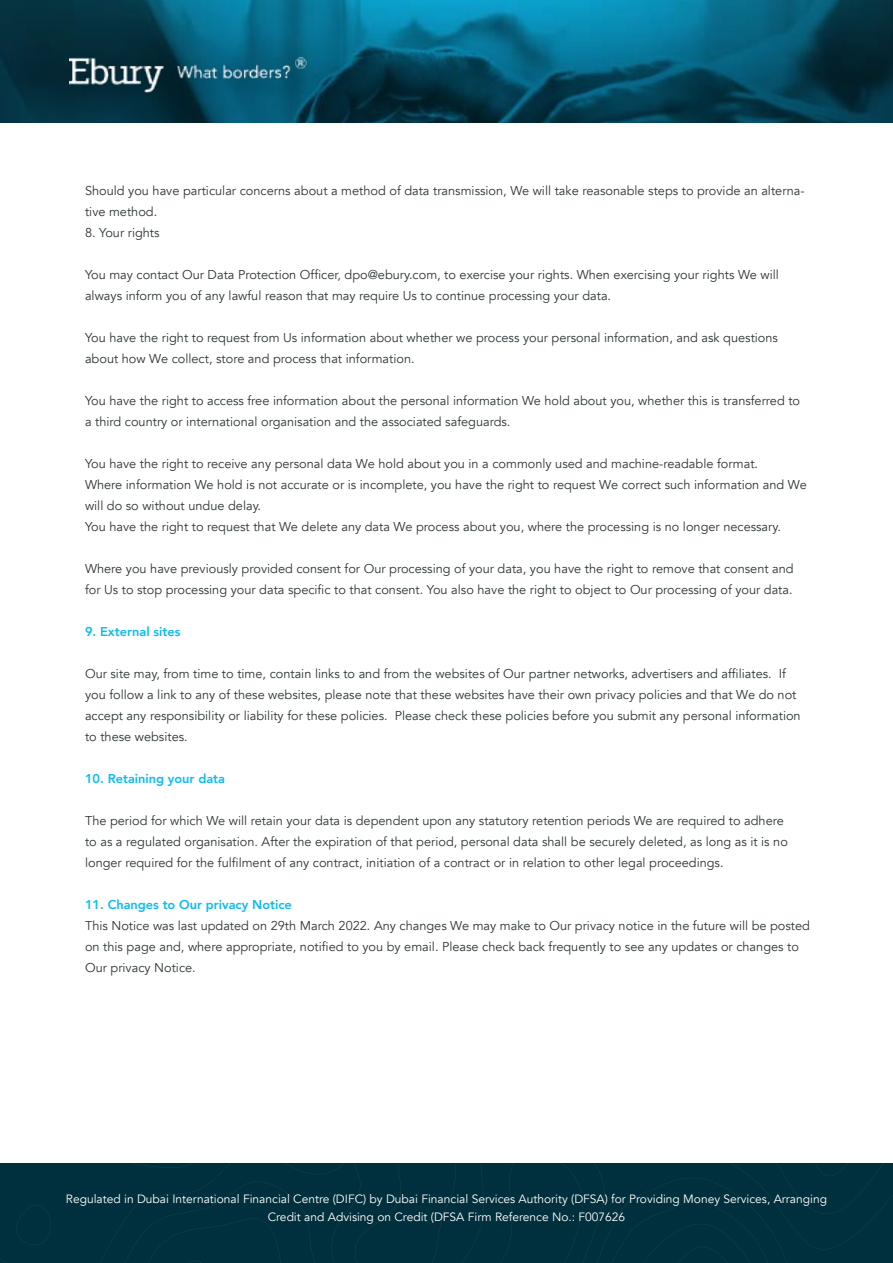
<style>
.page{position:relative;width:893px;height:1263px;background:#fff}
.page>*{position:absolute;margin:0;border:0;box-sizing:border-box;transform-origin:0 0}
.t1{font:12.75px/21px "Avenir";color:#2e3638}
.t2{font:800 12.75px "Avenir";color:#0bbbef}
.t3{font:12px/18px "Avenir";color:#fff;text-align:center}
</style>
<div class="page">
<div style="left:605px;top:1163px;width:288px;height:100px;background:#00303d"></div>
<div style="left:0;top:1163px;width:605px;height:100px;background:#00303d"></div>
<svg style="left:0;top:0;width:893px;height:122px;background:#055169"></svg>
<img style="left:70px;top:57px;width:238px;height:36px">
<p class="t1" style="left:85px;top:181px;width:721px">Should you have particular concerns about a method of data transmission, We will take reasonable steps to provide an alterna&shy;tive method.</p>
<p class="t1" style="left:85px;top:223px;width:76px">8. Your rights</p>
<p class="t1" style="left:85px;top:265px;width:695px">You may contact Our Data Protection Officer, dpo@ebury.com, to exercise your rights. When exercising your rights We will always inform you of any lawful reason that may require Us to continue processing your data.</p>
<p class="t1" style="left:85px;top:328px;width:694px">You have the right to request from Us information about whether we process your personal information, and ask questions about how We collect, store and process that information.</p>
<p class="t1" style="left:85px;top:391px;width:717px">You have the right to access free information about the personal information We hold about you, whether this is transferred to a third country or international organisation and the associated safeguards.</p>
<p class="t1" style="left:85px;top:454px;width:723px">You have the right to receive any personal data We hold about you in a commonly used and machine-readable format.<br>Where information We hold is not accurate or is incomplete, you have the right to request We correct such information and We will do so without undue delay.<br>You have the right to request that We delete any data We process about you, where the processing is no longer necessary.</p>
<p class="t1" style="left:85px;top:559px;width:710px">Where you have previously provided consent for Our processing of your data, you have the right to remove that consent and for Us to stop processing your data specific to that consent. You also have the right to object to Our processing of your data.</p>
<p class="t2" style="left:85px;top:622px;width:97px">9. External sites</p>
<p class="t1" style="left:85px;top:664px;width:717px">Our site may, from time to time, contain links to and from the websites of Our partner networks, advertisers and affiliates. If you follow a link to any of these websites, please note that these websites have their own privacy policies and that We do not accept any responsibility or liability for these policies. Please check these policies before you submit any personal information to these websites.</p>
<p class="t2" style="left:85px;top:769px;width:142px">10. Retaining your data</p>
<p class="t1" style="left:85px;top:811px;width:704px">The period for which We will retain your data is dependent upon any statutory retention periods We are required to adhere to as a regulated organisation. After the expiration of that period, personal data shall be securely deleted, as long as it is no longer required for the fulfilment of any contract, initiation of a contract or in relation to other legal proceedings.</p>
<p class="t2" style="left:85px;top:895px;width:208px">11. Changes to Our privacy Notice</p>
<p class="t1" style="left:85px;top:916px;width:726px">This Notice was last updated on 29th March 2022. Any changes We may make to Our privacy notice in the future will be posted on this page and, where appropriate, notified to you by email. Please check back frequently to see any updates or changes to<br>Our privacy Notice.</p>
<p class="t3" style="left:66px;top:1190px;width:763px">Regulated in Dubai International Financial Centre (DIFC) by Dubai Financial Services Authority (DFSA) for Providing Money Services, Arranging<br>Credit and Advising on Credit (DFSA Firm Reference No.: F007626</p>
</div>
